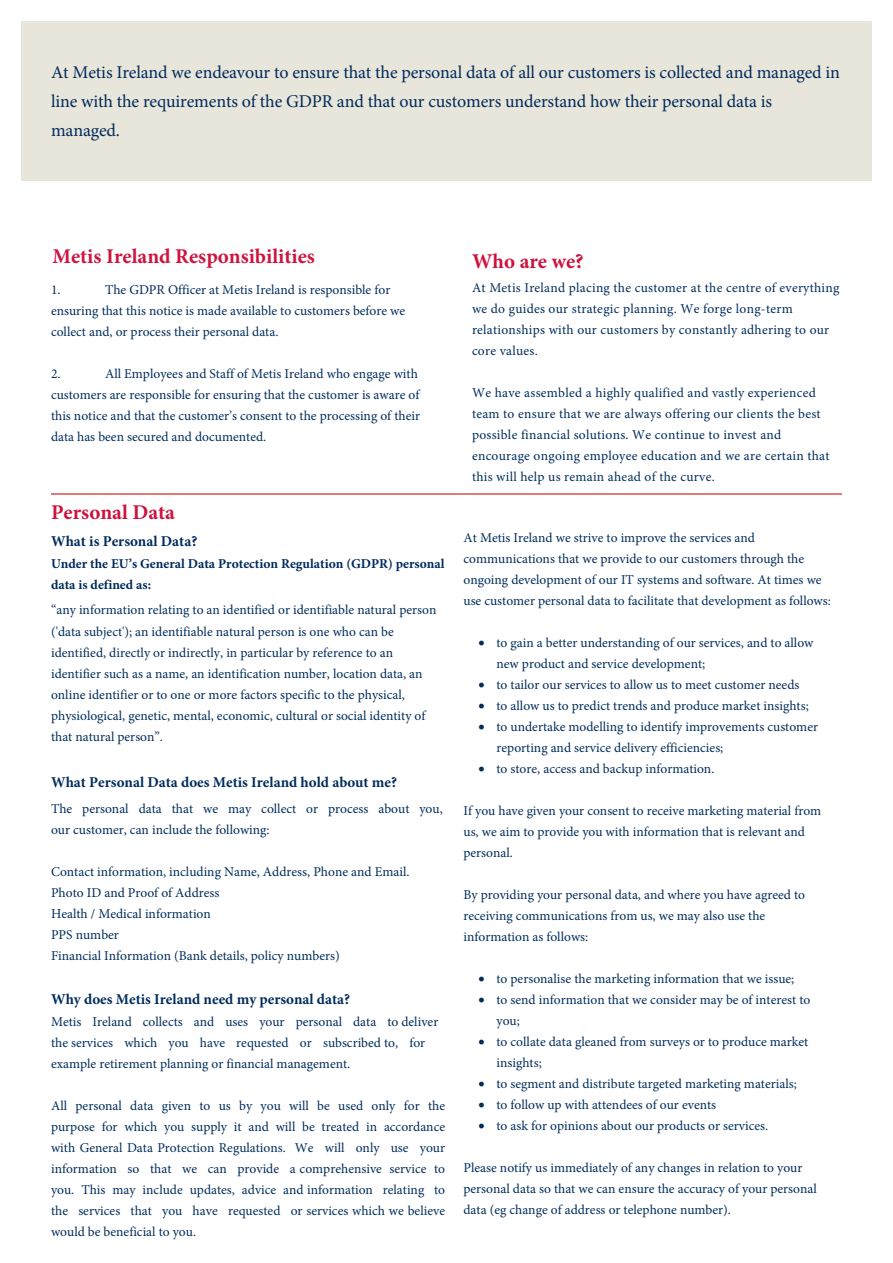
<style>
.page{position:relative;width:893px;height:1263px;background:#fff}
.page>*{position:absolute;margin:0;border:0;box-sizing:border-box;transform-origin:0 0}
.t1{font:700 21px "Minion Pro";color:#ce143f}
.t2{font:700 21px "Minion Pro";color:#cd123d}
.t3{font:18px/28.8px "Minion Pro";letter-spacing:-.01em;color:#002b5c}
.t4{font:700 15px "Minion Pro";color:#002d5c}
.t5{font:700 15px "Minion Pro";color:#002b5c}
.t6{font:13.5px/21px "Minion Pro";color:#002d5c}
.t7{font:13.5px/21px "Minion Pro";letter-spacing:.02em;color:#002d5c}
.t8{font:700 13.5px/21.1px "Minion Pro";color:#002b5c}
</style>
<div class="page">
<div style="left:21px;top:21px;width:851px;height:159px;background:#e8e5da"></div>
<hr style="left:51px;top:493px;width:791px;height:2px;background:#e07a76">
<h2 class="t3" style="left:51px;top:58px;width:790px">At Metis Ireland we endeavour to ensure that the personal data of all our customers is collected and managed in line with the requirements of the GDPR and that our customers understand how their personal data is managed.</h2>
<h1 class="t1" style="left:52px;top:242px;width:264px">Metis Ireland Responsibilities</h1>
<p class="t6" style="left:51px;top:279px;width:356px;text-indent:54px">The GDPR Officer at Metis Ireland is responsible for ensuring that this notice is made available to customers before we collect and, or process their personal data.</p>
<p class="t6" style="left:51px;top:363px;width:11px">2.</p>
<p class="t6" style="left:51px;top:279px;width:11px">1.</p>
<p class="t6" style="left:51px;top:363px;width:370px;text-indent:54px">All Employees and Staff of Metis Ireland who engage with customers are responsible for ensuring that the customer is aware of this notice and that the customer’s consent to the processing of their data has been secured and documented.</p>
<h1 class="t2" style="left:51px;top:497px;width:126px">Personal Data</h1>
<p class="t5" style="left:51px;top:530px;width:148px">What is Personal Data?</p>
<p class="t8" style="left:51px;top:552px;width:395px">Under the EU’s General Data Protection Regulation (GDPR) personal data is defined as:</p>
<p class="t6" style="left:51px;top:600px;width:387px">“any information relating to an identified or identifiable natural person ('data subject'); an identifiable natural person is one who can be identified, directly or indirectly, in particular by reference to an identifier such as a name, an identification number, location data, an online identifier or to one or more factors specific to the physical, physiological, genetic, mental, economic, cultural or social identity of that natural person”.</p>
<p class="t4" style="left:51px;top:772px;width:348px">What Personal Data does Metis Ireland hold about me?</p>
<p class="t6" style="left:51px;top:799px;width:393px">The personal data that we may collect or process about you, our customer, can include the following:</p>
<p class="t6" style="left:51px;top:861px;width:360px">Contact information, including Name, Address, Phone and Email.<br>Photo ID and Proof of Address<br>Health / Medical information<br>PPS number<br>Financial Information (Bank details, policy numbers)</p>
<p class="t4" style="left:51px;top:989px;width:301px">Why does Metis Ireland need my personal data?</p>
<p class="t6" style="left:51px;top:1011px;width:389px">Metis Ireland collects and uses your personal data to deliver the services which you have requested or subscribed to, for example retirement planning or financial management.</p>
<p class="t6" style="left:51px;top:1095px;width:396px;text-align:justify">All personal data given to us by you will be used only for the purpose for which you supply it and will be treated in accordance with General Data Protection Regulations. We will only use your information so that we can provide a comprehensive service to you. This may include updates, advice and information relating to the services that you have requested or services which we believe would be beneficial to you.</p>
<h1 class="t2" style="left:472px;top:246px;width:113px">Who are we?</h1>
<p class="t7" style="left:472px;top:277px;width:369px">At Metis Ireland placing the customer at the centre of everything we do guides our strategic planning. We forge long-term relationships with our customers by constantly adhering to our core values.</p>
<p class="t7" style="left:472px;top:382px;width:359px">We have assembled a highly qualified and vastly experienced team to ensure that we are always offering our clients the best possible financial solutions. We continue to invest and encourage ongoing employee education and we are certain that this will help us remain ahead of the curve.</p>
<p class="t6" style="left:463px;top:527px;width:369px">At Metis Ireland we strive to improve the services and communications that we provide to our customers through the ongoing development of our IT systems and software. At times we use customer personal data to facilitate that development as follows:</p>
<p class="t6" style="left:496px;top:632px;width:318px;text-indent:-18px">• to gain a better understanding of our services, and to allow new product and service development;</p>
<p class="t6" style="left:478px;top:674px;width:322px">• to tailor our services to allow us to meet customer needs</p>
<p class="t6" style="left:478px;top:695px;width:332px">• to allow us to predict trends and produce market insights;</p>
<p class="t6" style="left:496px;top:716px;width:323px;text-indent:-18px">• to undertake modelling to identify improvements customer reporting and service delivery efficiencies;</p>
<p class="t6" style="left:478px;top:758px;width:237px">• to store, access and backup information.</p>
<p class="t6" style="left:463px;top:800px;width:359px">If you have given your consent to receive marketing material from us, we aim to provide you with information that is relevant and personal.</p>
<p class="t6" style="left:463px;top:884px;width:343px">By providing your personal data, and where you have agreed to receiving communications from us, we may also use the information as follows:</p>
<p class="t6" style="left:478px;top:968px;width:317px">• to personalise the marketing information that we issue;</p>
<p class="t6" style="left:496px;top:989px;width:315px;text-indent:-18px">• to send information that we consider may be of interest to you;</p>
<p class="t6" style="left:496px;top:1031px;width:313px;text-indent:-18px">• to collate data gleaned from surveys or to produce market insights;</p>
<p class="t6" style="left:478px;top:1073px;width:320px">• to segment and distribute targeted marketing materials;</p>
<p class="t6" style="left:478px;top:1094px;width:239px">• to follow up with attendees of our events</p>
<p class="t6" style="left:478px;top:1115px;width:291px">• to ask for opinions about our products or services.</p>
<p class="t6" style="left:463px;top:1157px;width:355px">Please notify us immediately of any changes in relation to your personal data so that we can ensure the accuracy of your personal data (eg change of address or telephone number).</p>
</div>
